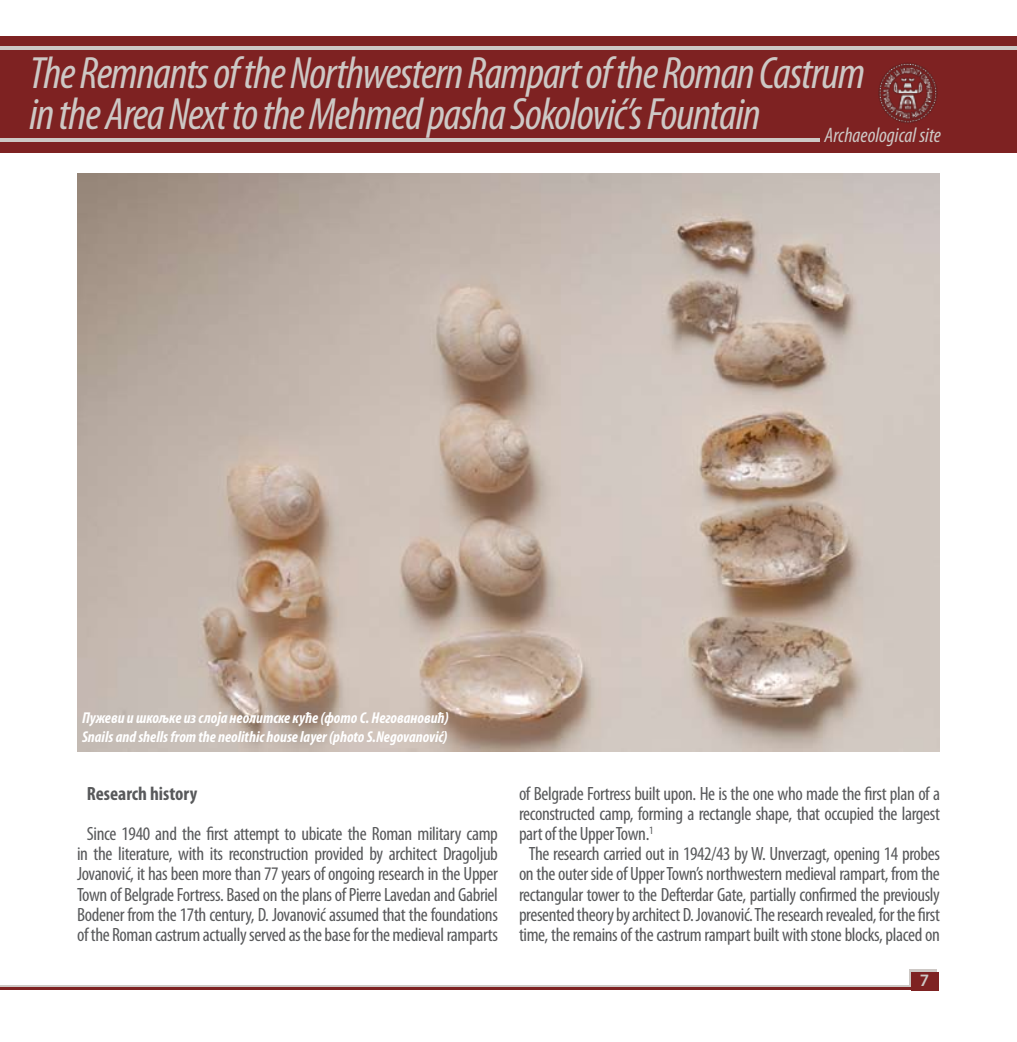
<style>
.page{position:relative;width:1017px;height:1042px;background:#fff}
.page>*{position:absolute;margin:0;border:0;box-sizing:border-box;transform-origin:0 0}
.t1{font:italic condensed 45.5px/40.2px "Myriad Pro";letter-spacing:-.025em;color:#cdc8c5}
.t2{font:italic condensed 21px "Myriad Pro";color:#cdc8c5}
.t3{font:condensed 19.25px/20.1px "Myriad Pro";letter-spacing:-.02em;color:#58595b;text-align:center}
.t4{font:700 condensed 19.25px "Myriad Pro";color:#58595b}
.t5{font:600 17.5px "Myriad Pro";color:#cdc8c5}
.t6{font:italic 700 condensed 15.75px/18.9px "Myriad Pro";color:#fff}
</style>
<div class="page">
<div style="left:909px;top:969px;width:27px;height:19px;background:#cdc8c5"></div>
<hr style="left:0;top:985px;width:934px;height:3px;background:#cdc8c5">
<div style="left:911px;top:971px;width:28px;height:19px;background:#7e2222"></div>
<hr style="left:0;top:987px;width:914px;height:3px;background:#7e2222">
<div style="left:0;top:36px;width:1017px;height:116px;background:#7e2222"></div>
<hr style="left:0;top:46px;width:1017px;height:4px;background:#cdc8c5">
<hr style="left:1px;top:139px;width:819px;height:3px;background:#cdc8c5">
<img style="left:878px;top:62px;width:60px;height:61px">
<img style="left:77px;top:174px;width:863px;height:577px">
<h1 class="t1" style="left:30px;top:53px;width:837px">The Remnants of the Northwestern Rampart of the Roman Castrum in the Area Next to the Mehmed pasha Sokolović’s Fountain</h1>
<p class="t2" style="left:824px;top:122px;width:118px">Archaeological site</p>
<p class="t6" style="left:82px;top:708px;width:368px">Пужеви и шкољке из слоја неолитске куће (фото С. Неговановић)<br>Snails and shells from the neolithic house layer (photo S.Negovanović)</p>
<p class="t4" style="left:87px;top:781px;width:112px">Research history</p>
<p class="t3" style="left:77px;top:823px;width:422px">Since 1940 and the first attempt to ubicate the Roman military camp in the literature, with its reconstruction provided by architect Dragoljub Jovanović, it has been more than 77 years of ongoing research in the Upper Town of Belgrade Fortress. Based on the plans of Pierre Lavedan and Gabriel Bodener from the 17th century, D. Jovanović assumed that the foundations of the Roman castrum actually served as the base for the medieval ramparts</p>
<p class="t3" style="left:519px;top:783px;width:423px">of Belgrade Fortress built upon. He is the one who made the first plan of a</p>
<p class="t3" style="left:519px;top:803px;width:422px">reconstructed camp, forming a rectangle shape, that occupied the largest</p>
<p class="t3" style="left:519px;top:823px;width:136px">part of the Upper Town.<sup>1</sup></p>
<p class="t3" style="left:529px;top:843px;width:413px">The research carried out in 1942/43 by W. Unverzagt, opening 14 probes</p>
<p class="t3" style="left:519px;top:864px;width:422px">on the outer side of Upper Town’s northwestern medieval rampart, from the</p>
<p class="t3" style="left:519px;top:884px;width:422px">rectangular tower to the Defterdar Gate, partially confirmed the previously</p>
<p class="t3" style="left:519px;top:904px;width:422px">presented theory by architect D. Jovanović. The research revealed, for the first</p>
<p class="t3" style="left:519px;top:924px;width:422px">time, the remains of the castrum rampart built with stone blocks, placed on</p>
<p class="t5" style="left:920px;top:969px;width:11px">7</p>
</div>
